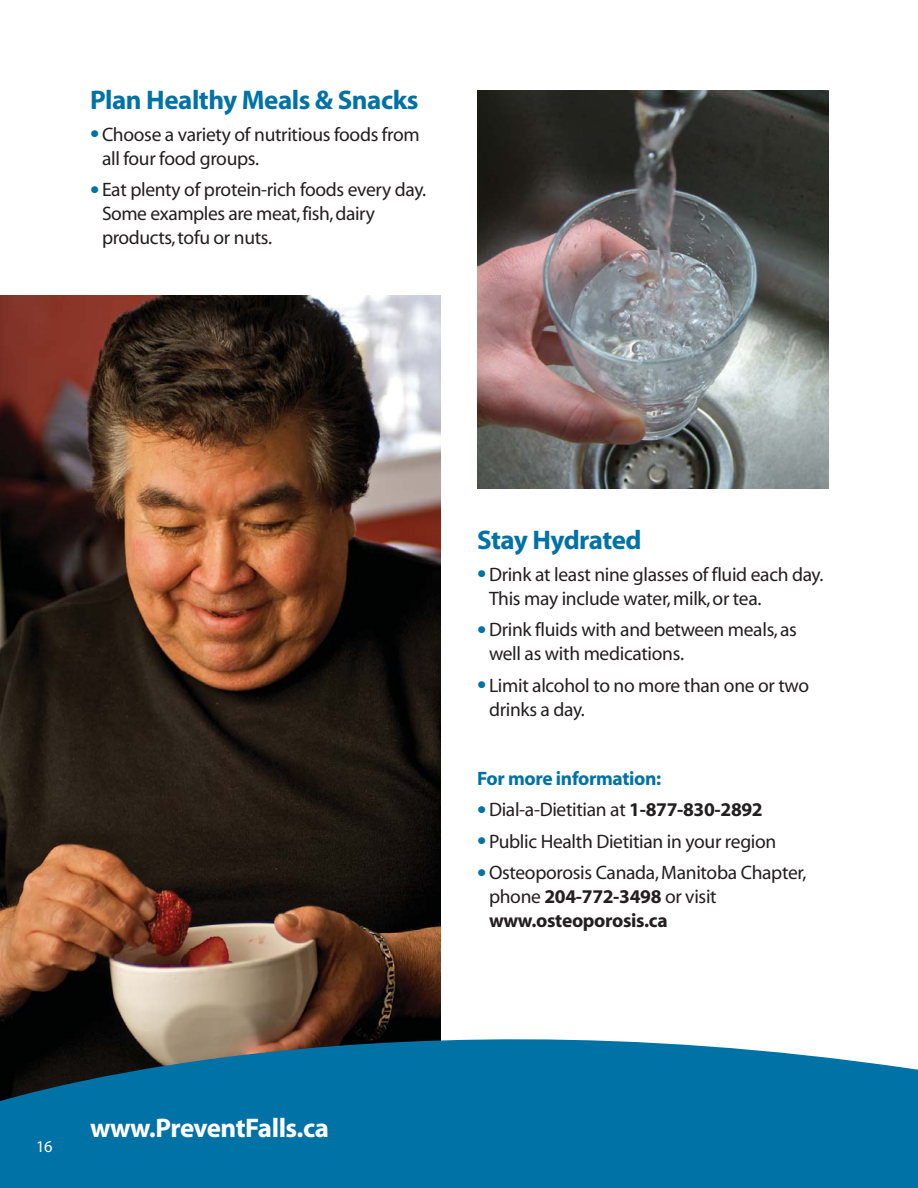
<style>
.page{position:relative;width:918px;height:1188px;background:#fff}
.page>*{position:absolute;margin:0;border:0;box-sizing:border-box;transform-origin:0 0}
.t1{font:700 27px "Myriad";letter-spacing:-.015em;color:#0072a6}
.t2{font:700 27px "Myriad";letter-spacing:-.02em;color:#fff}
.t3{font:19.5px/24px "Myriad";letter-spacing:-.015em;color:#231f20}
.t4{font:700 19.5px "Myriad";letter-spacing:-.015em;color:#0072a6}
.t5{font:16.5px "Myriad";color:#fff}
.s1{font-size:33px;color:#0072a6}
.s2{font-weight:700}
</style>
<div class="page">
<img style="left:0;top:296px;width:441px;height:689px">
<svg style="left:0;top:985px;width:918px;height:203px;fill:#0072a6"></svg>
<img style="left:477px;top:90px;width:351px;height:398px">
<h1 class="t1" style="left:90px;top:90px;width:330px">Plan Healthy Meals &amp; Snacks</h1>
<p class="t3" style="left:102px;top:124px;width:319px;text-indent:-12px"><span class="s1">•</span>Choose a variety of nutritious foods from all four food groups.</p>
<p class="t3" style="left:102px;top:179px;width:326px;text-indent:-12px"><span class="s1">•</span> Eat plenty of protein-rich foods every day.<br>Some examples are meat, fish, dairy products, tofu or nuts.</p>
<p class="t5" style="left:36px;top:1140px;width:18px">16</p>
<h1 class="t2" style="left:90px;top:1117px;width:241px">www.PreventFalls.ca</h1>
<h1 class="t1" style="left:477px;top:530px;width:166px">Stay Hydrated</h1>
<p class="t3" style="left:489px;top:564px;width:336px;text-indent:-12px"><span class="s1">•</span>Drink at least nine glasses of fluid each day.<br>This may include water, milk, or tea.</p>
<p class="t3" style="left:489px;top:619px;width:309px;text-indent:-12px"><span class="s1">•</span>Drink fluids with and between meals, as well as with medications.</p>
<p class="t3" style="left:489px;top:675px;width:322px;text-indent:-12px"><span class="s1">•</span> Limit alcohol to no more than one or two drinks a day.</p>
<p class="t4" style="left:477px;top:771px;width:186px">For more information:</p>
<p class="t3" style="left:477px;top:799px;width:287px"><span class="s1">•</span>Dial-a-Dietitian at <span class="s2">1-877-830-2892</span></p>
<p class="t3" style="left:477px;top:831px;width:301px"><span class="s1">•</span> Public Health Dietitian in your region</p>
<p class="t3" style="left:489px;top:862px;width:319px;text-indent:-12px"><span class="s1">•</span>Osteoporosis Canada, Manitoba Chapter, phone <span class="s2">204-772-3498</span> or visit <span class="s2">www.osteoporosis.ca</span></p>
</div>
